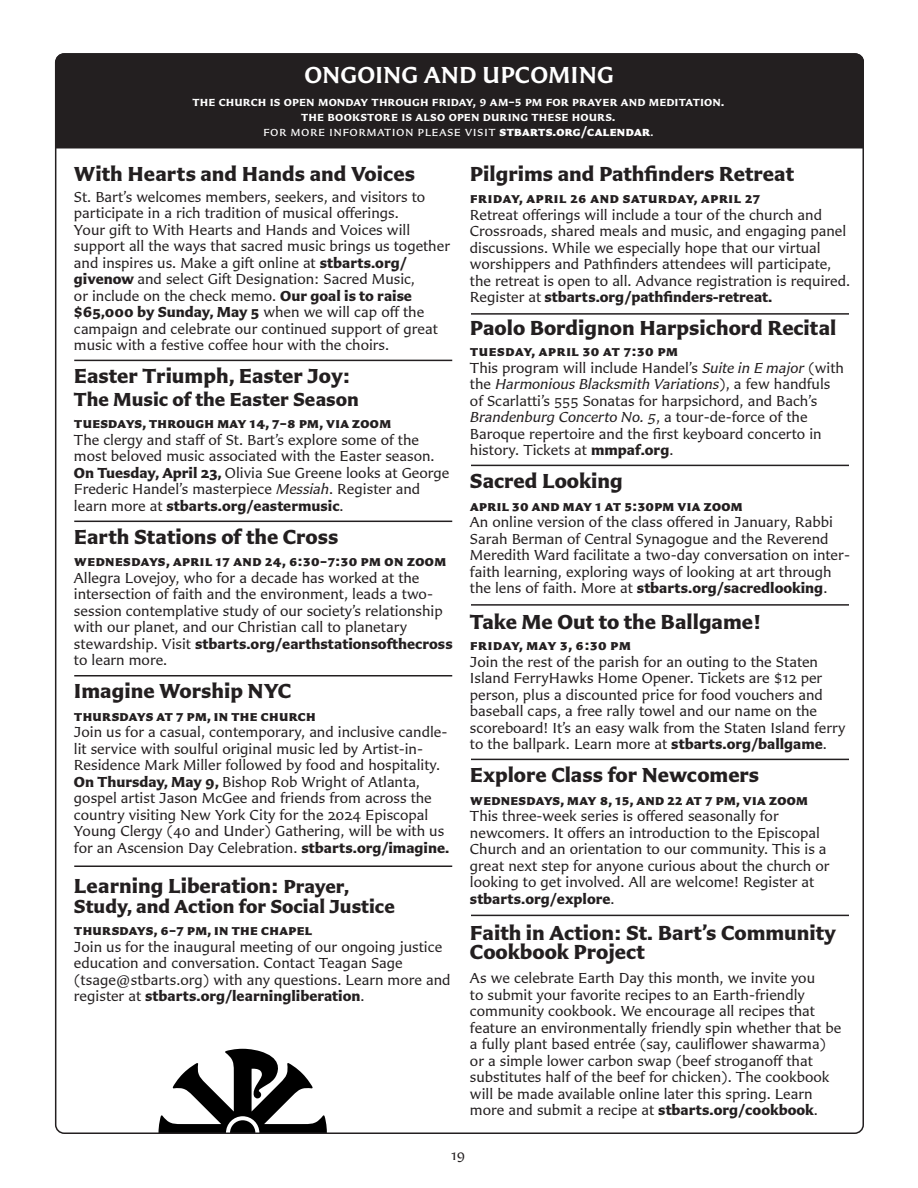
<style>
.page{position:relative;width:918px;height:1188px;background:#fff}
.page>*{position:absolute;margin:0;border:0;box-sizing:border-box;transform-origin:0 0}
.t1{font:600 24px "Carter Sans Std";color:#fff}
.Normal-ch-space_after{font:700 21px/19.5px "Carter Sans Std";color:#231f20}
.Normal-ch-space_after-2{font:700 19.5px "Carter Sans Std";color:#231f20}
.Normal-ch-space_after-3{font:15px/16.5px "Carter Sans Std";color:#231f20}
.Normal-ch-space_after-4{font:700 15px "Carter Sans Std";letter-spacing:-.02em;color:#231f20}
.Normal-ch-space_after-5{font:700 15px "Carter Sans Std";color:#231f20}
.t2{font:14.25px "Carter Sans Std";color:#231f20}
.t3{font:600 13.5px/15px "Carter Sans Std";letter-spacing:-.045em;color:#fff;text-align:center}
.t4{font:13.5px "Carter Sans Std";letter-spacing:-.02em;color:#fff}
.s1{font-weight:700}
.s2{font-style:italic}
.s3{font-size:19.5px}
</style>
<div class="page">
<svg style="left:159px;top:1049px;width:168px;height:82px"></svg>
<div style="left:56px;top:54px;width:808px;height:95px;background:#231f20"></div>
<hr style="left:74px;top:360px;width:378px;height:1px;background:#231f20">
<hr style="left:471px;top:313px;width:378px;height:2px;background:#231f20">
<hr style="left:471px;top:465px;width:378px;height:1px;background:#231f20">
<hr style="left:471px;top:604px;width:378px;height:2px;background:#231f20">
<hr style="left:471px;top:759px;width:378px;height:1px;background:#231f20">
<hr style="left:471px;top:915px;width:378px;height:1px;background:#231f20">
<hr style="left:74px;top:521px;width:378px;height:1px;background:#231f20">
<hr style="left:74px;top:675px;width:378px;height:1px;background:#231f20">
<hr style="left:74px;top:866px;width:378px;height:1px;background:#231f20">
<p class="t1" style="left:304px;top:61px;width:311px">ONGOING AND UPCOMING</p>
<p class="t3" style="left:192px;top:94px;width:534px">the church is open monday through friday, 9 am–5 pm for prayer and meditation. the bookstore is also open during these hours.</p>
<p class="t4" style="left:263px;top:124px;width:393px">for more information please visit <span class="s1">stbarts.org/calendar</span>.</p>
<p class="Normal-ch-space_after" style="left:74px;top:164px;width:343px">With Hearts and Hands and Voices</p>
<p class="Normal-ch-space_after-3" style="left:74px;top:189px;width:353px">St. Bart’s welcomes members, seekers, and visitors to participate in a rich tradition of musical offerings.</p>
<p class="Normal-ch-space_after-3" style="left:74px;top:222px;width:378px">Your gift to With Hearts and Hands and Voices will support all the ways that sacred music brings us together and inspires us. Make a gift online at <span class="s1">stbarts.org/ givenow</span> and select Gift Designation: Sacred Music,<br>or include on the check memo. <span class="s1">Our goal is to raise $65,000 by Sunday, May 5</span> when we will cap off the campaign and celebrate our continued support of great music with a festive coffee hour with the choirs.</p>
<p class="Normal-ch-space_after" style="left:74px;top:367px;width:278px">Easter Triumph, Easter Joy:</p>
<p class="Normal-ch-space_after-2" style="left:74px;top:387px;width:286px">The Music of the Easter Season</p>
<p class="Normal-ch-space_after-4" style="left:74px;top:414px;width:319px">tuesdays, through may 14, 7–8 pm, via zoom</p>
<p class="Normal-ch-space_after-3" style="left:74px;top:432px;width:362px">The clergy and staff of St. Bart’s explore some of the most beloved music associated with the Easter season.</p>
<p class="Normal-ch-space_after-3" style="left:74px;top:465px;width:377px"><span class="s1">On Tuesday, April 23,</span> Olivia Sue Greene looks at George<br>Frederic Handel’s masterpiece <span class="s2">Messiah</span>. Register and learn more at <span class="s1">stbarts.org/eastermusic</span>.</p>
<p class="Normal-ch-space_after" style="left:74px;top:527px;width:266px">Earth Stations of the Cross</p>
<p class="Normal-ch-space_after-4" style="left:74px;top:552px;width:374px">wednesdays, april 17 and 24, 6:30–7:30 pm on zoom</p>
<p class="Normal-ch-space_after-3" style="left:74px;top:570px;width:380px">Allegra Lovejoy, who for a decade has worked at the intersection of faith and the environment, leads a two&shy;session contemplative study of our society’s relationship with our planet, and our Christian call to planetary stewardship. Visit <span class="s1">stbarts.org/earthstationsofthecross </span>to learn more.</p>
<p class="Normal-ch-space_after" style="left:74px;top:682px;width:219px">Imagine Worship NYC</p>
<p class="Normal-ch-space_after-4" style="left:74px;top:707px;width:244px">thursdays at 7 pm, in the church</p>
<p class="Normal-ch-space_after-3" style="left:74px;top:724px;width:377px">Join us for a casual, contemporary, and inclusive candle&shy;lit service with soulful original music led by Artist-in-Residence Mark Miller followed by food and hospitality.<br><span class="s1">On Thursday, May 9,</span> Bishop Rob Wright of Atlanta, gospel artist Jason McGee and friends from across the country visiting New York City for the 2024 Episcopal Young Clergy (40 and Under) Gathering, will be with us for an Ascension Day Celebration. <span class="s1">stbarts.org/imagine.</span></p>
<p class="Normal-ch-space_after" style="left:74px;top:877px;width:277px">Learning Liberation: <span class="s3">Prayer,</span></p>
<p class="Normal-ch-space_after-2" style="left:74px;top:894px;width:323px">Study, and Action for Social Justice</p>
<p class="Normal-ch-space_after-4" style="left:74px;top:921px;width:240px">thursdays, 6–7 pm, in the chapel</p>
<p class="Normal-ch-space_after-3" style="left:74px;top:939px;width:378px">Join us for the inaugural meeting of our ongoing justice education and conversation. Contact Teagan Sage (tsage@stbarts.org) with any questions. Learn more and register at <span class="s1">stbarts.org/learningliberation</span>.</p>
<p class="Normal-ch-space_after" style="left:470px;top:164px;width:326px">Pilgrims and Pathfinders Retreat</p>
<p class="Normal-ch-space_after-5" style="left:470px;top:189px;width:292px">friday, april 26 and saturday, april 27</p>
<p class="Normal-ch-space_after-3" style="left:470px;top:207px;width:382px">Retreat offerings will include a tour of the church and Crossroads, shared meals and music, and engaging panel discussions. While we especially hope that our virtual worshippers and Pathfinders attendees will participate, the retreat is open to all. Advance registration is required.<br>Register at <span class="s1">stbarts.org/pathfinders-retreat.</span></p>
<p class="Normal-ch-space_after" style="left:470px;top:319px;width:368px">Paolo Bordignon Harpsichord Recital</p>
<p class="Normal-ch-space_after-5" style="left:470px;top:342px;width:210px">tuesday, april 30 at 7:30 pm</p>
<p class="Normal-ch-space_after-3" style="left:470px;top:360px;width:376px">This program will include Handel’s <span class="s2">Suite in E major</span> (with the <span class="s2">Harmonious Blacksmith Variations</span>), a few handfuls of Scarlatti’s 555 Sonatas for harpsichord, and Bach’s <span class="s2">Brandenburg Concerto No. 5</span>, a tour-de-force of the Baroque repertoire and the first keyboard concerto in history. Tickets at <span class="s1">mmpaf.org</span>.</p>
<p class="Normal-ch-space_after" style="left:470px;top:472px;width:154px">Sacred Looking</p>
<p class="Normal-ch-space_after-4" style="left:470px;top:497px;width:274px">april 30 and may 1 at 5:30pm via zoom</p>
<p class="Normal-ch-space_after-3" style="left:470px;top:514px;width:382px">An online version of the class offered in January, Rabbi Sarah Berman of Central Synagogue and the Reverend Meredith Ward facilitate a two-day conversation on inter&shy;faith learning, exploring ways of looking at art through the lens of faith. More at <span class="s1">stbarts.org/sacredlooking</span>.</p>
<p class="Normal-ch-space_after" style="left:470px;top:613px;width:293px">Take Me Out to the Ballgame!</p>
<p class="Normal-ch-space_after-5" style="left:470px;top:636px;width:163px">friday, may 3, 6:30 pm</p>
<p class="Normal-ch-space_after-3" style="left:470px;top:654px;width:377px">Join the rest of the parish for an outing to the Staten Island FerryHawks Home Opener. Tickets are $12 per person, plus a discounted price for food vouchers and baseball caps, a free rally towel and our name on the scoreboard! It’s an easy walk from the Staten Island ferry to the ballpark. Learn more at <span class="s1">stbarts.org/ballgame</span>.</p>
<p class="Normal-ch-space_after" style="left:470px;top:766px;width:291px">Explore Class for Newcomers</p>
<p class="Normal-ch-space_after-4" style="left:470px;top:791px;width:340px">wednesdays, may 8, 15, and 22 at 7 pm, via zoom</p>
<p class="Normal-ch-space_after-3" style="left:470px;top:808px;width:361px">This three-week series is offered seasonally for newcomers. It offers an introduction to the Episcopal Church and an orientation to our community. This is a great next step for anyone curious about the church or looking to get involved. All are welcome! Register at <span class="s1">stbarts.org/explore</span>.</p>
<p class="Normal-ch-space_after" style="left:470px;top:923px;width:368px">Faith in Action: St. Bart’s Community<br>Cookbook Project</p>
<p class="Normal-ch-space_after-3" style="left:470px;top:970px;width:373px">As we celebrate Earth Day this month, we invite you<br>to submit your favorite recipes to an Earth-friendly community cookbook. We encourage all recipes that feature an environmentally friendly spin whether that be a fully plant based entrée (say, cauliflower shawarma) or a simple lower carbon swap (beef stroganoff that substitutes half of the beef for chicken). The cookbook will be made available online later this spring. Learn more and submit a recipe at <span class="s1">stbarts.org/cookbook</span>.</p>
<p class="t2" style="left:451px;top:1146px;width:16px">19</p>
</div>
